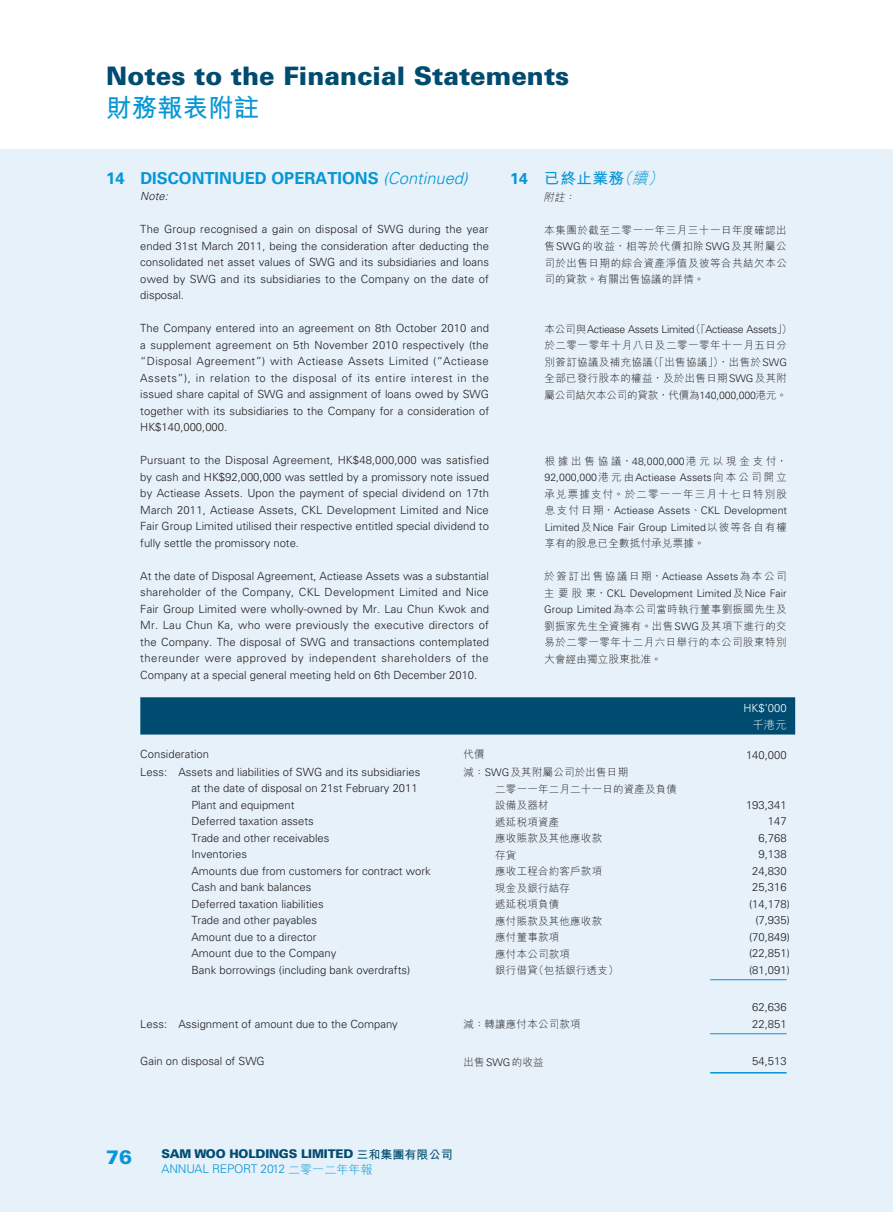
<style>
.page{position:relative;width:893px;height:1212px;background:#fff}
.page>*{position:absolute;margin:0;border:0;box-sizing:border-box;transform-origin:0 0}
.t1{font:900 25.5px "Univers LT Std";color:#004c71}
.t2{font:700 25.5px "M Hei HK";color:#0696d7}
.t3{font:900 19.5px "Univers LT Std";color:#0696d7}
.t4{font:700 16.5px "Univers LT Std";color:#0696d7}
.t5{font:700 15.75px "M Hei HK";letter-spacing:.02em;color:#0696d7}
.t6{font:900 12px/15px "Univers LT Std";letter-spacing:-.015em;color:#004c71}
.t7{font:300 11.25px/16.5px "Univers LT Std";color:#231f20;text-align:justify}
.t8{font:300 11.25px "Univers LT Std";color:#fff}
.t9{font:italic 300 11.25px "Univers LT Std";color:#231f20}
.t10{font:300 11.25px "M Hei HK";color:#fff}
.t11{font:300 10.5px/16.5px "M Hei HK";letter-spacing:.02em;color:#231f20;text-align:justify}
.t12{font:300 10.5px/16.5px "Univers LT Std";color:#231f20}
.t13{font:300 10.5px "Univers LT Std";letter-spacing:-.03em;color:#231f20}
.t14{font:300 10.5px "M Hei HK";letter-spacing:.155em;color:#231f20}
.t15{font:300 10.5px "M Hei HK";letter-spacing:.27em;color:#231f20}
.t16{font:300 10.5px "M Hei HK";letter-spacing:.11em;color:#231f20}
.t17{font:italic 300 10.5px "M Hei HK";color:#231f20}
.s1{font-weight:300;font-style:italic}
.s2{font-family:"Univers LT Std"}
.s3{font-family:"M Hei HK"}
.s4{font-family:"M Hei HK";font-weight:700}
.s5{font-weight:300;color:#0696d7}
.s6{font-family:"M Hei HK";font-weight:300;color:#0696d7}
</style>
<div class="page">
<div style="left:0;top:149px;width:893px;height:1063px;background:#e6f1f9"></div>
<div style="left:140px;top:697px;width:655px;height:37px;background:#004c71"></div>
<hr style="left:710px;top:979px;width:77px;height:1px;background:#0696d7">
<hr style="left:710px;top:1033px;width:77px;height:1px;background:#0696d7">
<hr style="left:710px;top:1072px;width:77px;height:1px;background:#0696d7">
<h1 class="t1" style="left:106px;top:60px;width:465px">Notes to the Financial Statements</h1>
<h1 class="t2" style="left:106px;top:89px;width:154px">財務報表附註</h1>
<h3 class="t4" style="left:106px;top:168px;width:363px">14 DISCONTINUED OPERATIONS <span class="s1">(Continued)</span></h3>
<p class="t9" style="left:140px;top:190px;width:29px">Note:</p>
<p class="t7" style="left:140px;top:221px;width:350px">The Group recognised a gain on disposal of SWG during the year ended 31st March 2011, being the consideration after deducting the consolidated net asset values of SWG and its subsidiaries and loans owed by SWG and its subsidiaries to the Company on the date of disposal.</p>
<p class="t7" style="left:140px;top:320px;width:350px">The Company entered into an agreement on 8th October 2010 and a supplement agreement on 5th November 2010 respectively (the “Disposal Agreement”) with Actiease Assets Limited (“Actiease Assets”), in relation to the disposal of its entire interest in the issued share capital of SWG and assignment of loans owed by SWG together with its subsidiaries to the Company for a consideration of HK$140,000,000.</p>
<p class="t7" style="left:140px;top:452px;width:350px">Pursuant to the Disposal Agreement, HK$48,000,000 was satisfied by cash and HK$92,000,000 was settled by a promissory note issued by Actiease Assets. Upon the payment of special dividend on 17th March 2011, Actiease Assets, CKL Development Limited and Nice Fair Group Limited utilised their respective entitled special dividend to fully settle the promissory note.</p>
<p class="t7" style="left:140px;top:568px;width:350px">At the date of Disposal Agreement, Actiease Assets was a substantial shareholder of the Company, CKL Development Limited and Nice Fair Group Limited were wholly-owned by Mr. Lau Chun Kwok and Mr. Lau Chun Ka, who were previously the executive directors of the Company. The disposal of SWG and transactions contemplated thereunder were approved by independent shareholders of the Company at a special general meeting held on 6th December 2010.</p>
<h3 class="t5" style="left:510px;top:167px;width:158px"><span class="s2">14</span> 已終止業務<span class="s1">（續）</span></h3>
<p class="t17" style="left:543px;top:191px;width:35px">附註：</p>
<p class="t11" style="left:544px;top:221px;width:244px">本集團於截至二零一一年三月三十一日年度確認出售<span class="s2">SWG</span>的收益，相等於代價扣除<span class="s2">SWG</span>及其附屬公司於出售日期的綜合資產淨值及彼等合共結欠本公司的貸款。有關出售協議的詳情。</p>
<p class="t13" style="left:544px;top:323px;width:249px"><span class="s3">本公司與</span>Actiease Assets Limited<span class="s3">（「</span>Actiease Assets<span class="s3">」）</span></p>
<p class="t11" style="left:544px;top:337px;width:244px">於二零一零年十月八日及二零一零年十一月五日分別簽訂協議及補充協議（「出售協議」），出售於<span class="s2">SWG</span>全部已發行股本的權益，及於出售日期<span class="s2">SWG</span>及其附屬公司結欠本公司的貸款，代價為<span class="s2">140,000,000</span>港元。</p>
<p class="t15" style="left:545px;top:455px;width:244px">根據出售協議，<span class="s2">48,000,000</span>港元以現金支付，</p>
<p class="t12" style="left:545px;top:469px;width:244px">92,000,000<span class="s3">港元由</span>Actiease Assets<span class="s3">向本公司開立</span></p>
<p class="t16" style="left:545px;top:488px;width:244px">承兌票據支付。於二零一一年三月十七日特別股</p>
<p class="t12" style="left:545px;top:502px;width:244px"><span class="s3">息支付日期，</span>Actiease Assets<span class="s3">、</span>CKL Development<br>Limited<span class="s3">及</span>Nice Fair Group Limited<span class="s3">以彼等各自有權</span></p>
<p class="t11" style="left:545px;top:535px;width:161px">享有的股息已全數抵付承兌票據。</p>
<p class="t14" style="left:544px;top:571px;width:244px">於簽訂出售協議日期，<span class="s2">Actiease Assets</span>為本公司</p>
<p class="t12" style="left:544px;top:585px;width:244px"><span class="s3">主要股東，</span>CKL Development Limited<span class="s3">及</span>Nice Fair</p>
<p class="t11" style="left:544px;top:601px;width:244px"><span class="s2">Group Limited</span>為本公司當時執行董事劉振國先生及劉振家先生全資擁有。出售<span class="s2">SWG</span>及其項下進行的交易於二零一零年十二月六日舉行的本公司股東特別大會經由獨立股東批准。</p>
<p class="t8" style="left:743px;top:701px;width:45px">HK$’000</p>
<p class="t10" style="left:752px;top:719px;width:36px">千港元</p>
<p class="t7" style="left:140px;top:745px;width:70px">Consideration</p>
<p class="t11" style="left:463px;top:746px;width:23px">代價</p>
<p class="t7" style="left:746px;top:747px;width:42px">140,000</p>
<p class="t7" style="left:140px;top:763px;width:282px;text-align:right">Less: Assets and liabilities of SWG and its subsidiaries at the date of disposal on 21st February 2011</p>
<p class="t11" style="left:495px;top:764px;width:183px;text-indent:-32px">減：<span class="s2">SWG</span>及其附屬公司於出售日期<br>二零一一年二月二十一日的資產及負債</p>
<p class="t7" style="left:191px;top:796px;width:105px">Plant and equipment</p>
<p class="t11" style="left:495px;top:797px;width:55px">設備及器材</p>
<p class="t7" style="left:746px;top:796px;width:42px">193,341</p>
<p class="t7" style="left:191px;top:813px;width:124px">Deferred taxation assets</p>
<p class="t11" style="left:495px;top:813px;width:66px">遞延稅項資產</p>
<p class="t7" style="left:768px;top:813px;width:20px">147</p>
<p class="t7" style="left:191px;top:829px;width:140px">Trade and other receivables</p>
<p class="t11" style="left:495px;top:830px;width:108px">應收賬款及其他應收款</p>
<p class="t7" style="left:758px;top:829px;width:30px">6,768</p>
<p class="t7" style="left:191px;top:846px;width:57px">Inventories</p>
<p class="t11" style="left:495px;top:846px;width:23px">存貨</p>
<p class="t7" style="left:758px;top:846px;width:30px">9,138</p>
<p class="t7" style="left:191px;top:862px;width:241px">Amounts due from customers for contract work</p>
<p class="t11" style="left:495px;top:863px;width:108px">應收工程合約客戶款項</p>
<p class="t7" style="left:752px;top:862px;width:36px">24,830</p>
<p class="t7" style="left:191px;top:879px;width:122px">Cash and bank balances</p>
<p class="t11" style="left:495px;top:879px;width:76px">現金及銀行結存</p>
<p class="t7" style="left:752px;top:879px;width:36px">25,316</p>
<p class="t7" style="left:191px;top:895px;width:134px">Deferred taxation liabilities</p>
<p class="t11" style="left:495px;top:896px;width:66px">遞延稅項負債</p>
<p class="t7" style="left:749px;top:895px;width:42px">(14,178)</p>
<p class="t7" style="left:191px;top:912px;width:127px">Trade and other payables</p>
<p class="t11" style="left:495px;top:912px;width:108px">應付賬款及其他應收款</p>
<p class="t7" style="left:755px;top:912px;width:36px">(7,935)</p>
<p class="t7" style="left:191px;top:928px;width:127px">Amount due to a director</p>
<p class="t11" style="left:495px;top:929px;width:66px">應付董事款項</p>
<p class="t7" style="left:749px;top:928px;width:42px">(70,849)</p>
<p class="t7" style="left:191px;top:945px;width:147px">Amount due to the Company</p>
<p class="t11" style="left:495px;top:945px;width:76px">應付本公司款項</p>
<p class="t7" style="left:749px;top:945px;width:42px">(22,851)</p>
<p class="t7" style="left:191px;top:961px;width:220px">Bank borrowings (including bank overdrafts)</p>
<p class="t11" style="left:495px;top:962px;width:125px">銀行借貸（包括銀行透支）</p>
<p class="t7" style="left:749px;top:961px;width:42px">(81,091)</p>
<p class="t7" style="left:752px;top:999px;width:36px">62,636</p>
<p class="t7" style="left:140px;top:1015px;width:259px">Less: Assignment of amount due to the Company</p>
<p class="t11" style="left:463px;top:1016px;width:119px">減：轉讓應付本公司款項</p>
<p class="t7" style="left:752px;top:1015px;width:36px">22,851</p>
<p class="t7" style="left:140px;top:1053px;width:126px">Gain on disposal of SWG</p>
<p class="t11" style="left:463px;top:1053px;width:82px">出售<span class="s2">SWG</span>的收益</p>
<p class="t7" style="left:752px;top:1053px;width:36px">54,513</p>
<h2 class="t3" style="left:106px;top:1145px;width:27px">76</h2>
<p class="t6" style="left:162px;top:1146px;width:293px">SAM WOO HOLDINGS LIMITED <span class="s4">三和集團有限公司<br></span><span class="s5">ANNUAL REPORT 2012</span> <span class="s6">二零一二年年報</span></p>
</div>
